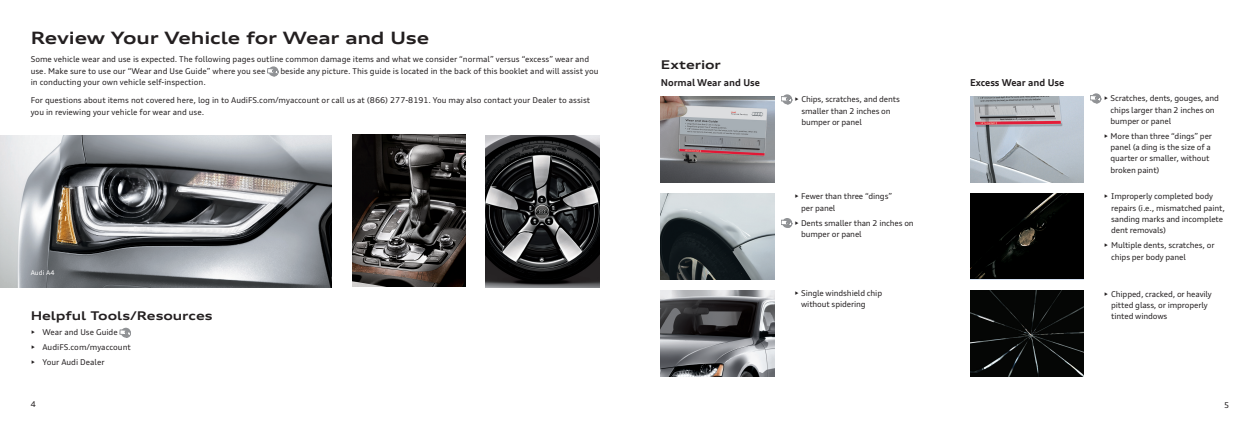
<style>
.page{position:relative;width:1260px;height:432px;background:#fff}
.page>*{position:absolute;margin:0;border:0;box-sizing:border-box;transform-origin:0 0}
.t1{font:700 expanded 17px "Audi Type";letter-spacing:-.01em;color:#231f20}
.t2{font:700 expanded 12px "Audi Type";letter-spacing:-.005em;color:#231f20}
.t3{font:700 9.5px "Audi Type";color:#231f20}
.t4{font:8px/11.3px "Audi Type";letter-spacing:-.015em;color:#231f20}
.t5{font:6.5px "Audi Type";color:#fff}
</style>
<div class="page">
<svg style="left:267px;top:66px;width:11px;height:10px"></svg>
<svg style="left:120px;top:328px;width:11px;height:10px"></svg>
<img style="left:0;top:135px;width:332px;height:153px">
<img style="left:352px;top:134px;width:114px;height:153px">
<img style="left:486px;top:135px;width:113px;height:153px">
<img style="left:661px;top:193px;width:113px;height:87px">
<img style="left:661px;top:290px;width:113px;height:87px">
<img style="left:970px;top:193px;width:114px;height:86px">
<img style="left:970px;top:290px;width:114px;height:87px">
<img style="left:661px;top:96px;width:113px;height:87px">
<img style="left:970px;top:96px;width:114px;height:87px">
<svg style="left:781px;top:94px;width:11px;height:10px"></svg>
<svg style="left:781px;top:218px;width:11px;height:10px"></svg>
<svg style="left:1090px;top:93px;width:11px;height:10px"></svg>
<h1 class="t1" style="left:31px;top:26px;width:400px">Review Your Vehicle for Wear and Use</h1>
<p class="t4" style="left:31px;top:54px;width:560px">Some vehicle wear and use is expected. The following pages outline common damage items and what we consider “normal” versus “excess” wear and use. Make sure to use our “Wear and Use Guide” where you see</p>
<p class="t4" style="left:280px;top:65px;width:320px">beside any picture. This guide is located in the back of this booklet and will assist you</p>
<p class="t4" style="left:31px;top:76px;width:177px">in conducting your own vehicle self-inspection.</p>
<p class="t4" style="left:31px;top:95px;width:561px">For questions about items not covered here, log in to AudiFS.com/myaccount or call us at (866) 277-8191. You may also contact your Dealer to assist you in reviewing your vehicle for wear and use.</p>
<p class="t5" style="left:31px;top:269px;width:25px">Audi A4</p>
<h2 class="t2" style="left:31px;top:307px;width:183px">Helpful Tools/Resources</h2>
<p class="t4" style="left:31px;top:326px;width:89px">• Wear and Use Guide</p>
<p class="t4" style="left:31px;top:341px;width:102px">• AudiFS.com/myaccount</p>
<p class="t4" style="left:31px;top:356px;width:76px">• Your Audi Dealer</p>
<h2 class="t2" style="left:661px;top:56px;width:62px">Exterior</h2>
<p class="t3" style="left:661px;top:77px;width:101px">Normal Wear and Use</p>
<p class="t3" style="left:970px;top:77px;width:96px">Excess Wear and Use</p>
<p class="t4" style="left:801px;top:94px;width:100px;text-indent:-7px">• Chips, scratches, and dents smaller than 2 inches on bumper or panel</p>
<p class="t4" style="left:801px;top:191px;width:92px;text-indent:-7px">• Fewer than three “dings” per panel</p>
<p class="t4" style="left:801px;top:217px;width:114px;text-indent:-7px">• Dents smaller than 2 inches on bumper or panel</p>
<p class="t4" style="left:801px;top:287px;width:83px;text-indent:-7px">• Single windshield chip without spidering</p>
<p class="t4" style="left:1111px;top:93px;width:110px;text-indent:-7px">• Scratches, dents, gouges, and chips larger than 2 inches on bumper or panel</p>
<p class="t4" style="left:1111px;top:130px;width:103px;text-indent:-7px">• More than three “dings” per panel (a ding is the size of a quarter or smaller, without broken paint)</p>
<p class="t4" style="left:1111px;top:191px;width:115px;text-indent:-7px">• Improperly completed body repairs (i.e., mismatched paint, sanding marks and incomplete dent removals)</p>
<p class="t4" style="left:1111px;top:240px;width:105px;text-indent:-7px">• Multiple dents, scratches, or chips per body panel</p>
<p class="t4" style="left:1111px;top:288px;width:102px;text-indent:-7px">• Chipped, cracked, or heavily pitted glass, or improperly tinted windows</p>
<p class="t4" style="left:31px;top:399px;width:7px">4</p>
<p class="t4" style="left:1224px;top:399px;width:7px">5</p>
</div>
